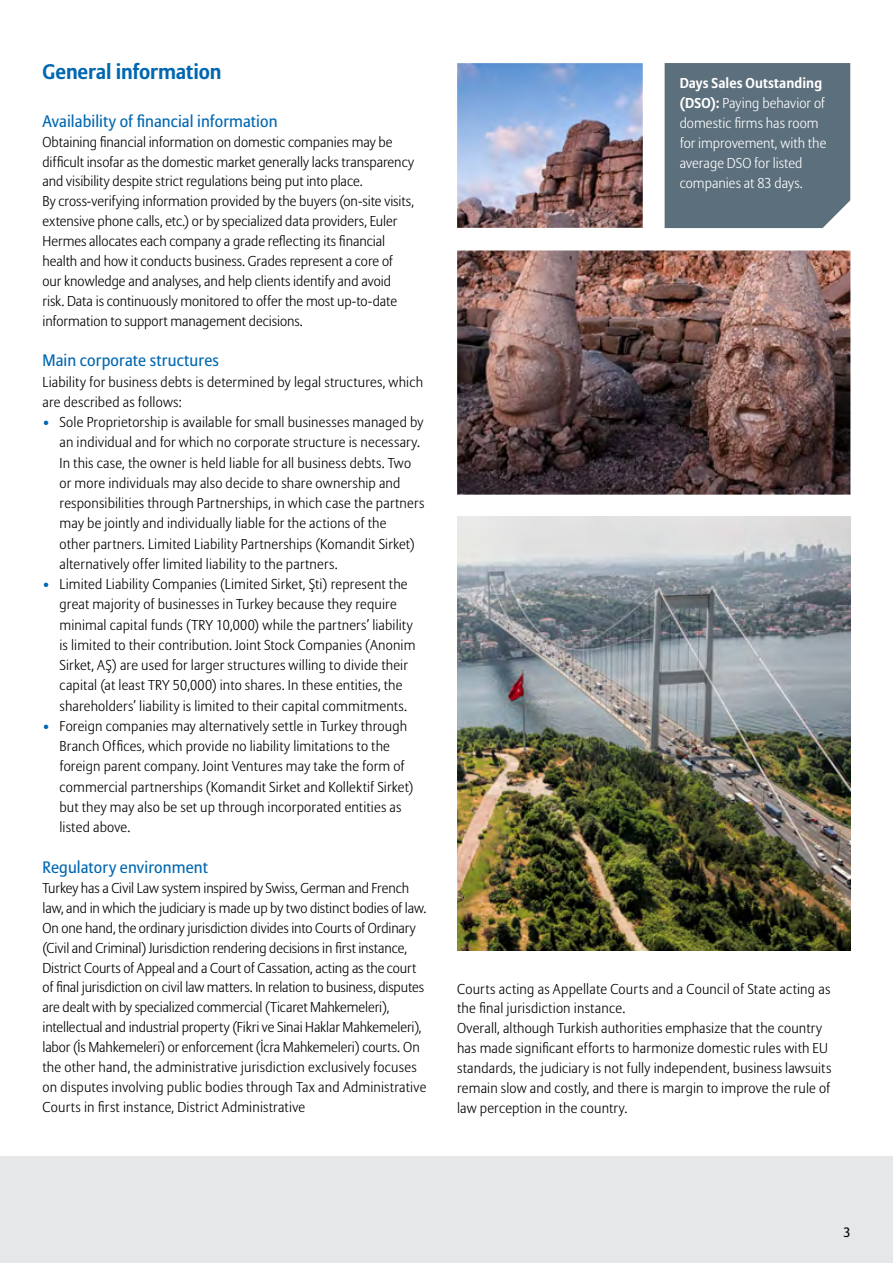
<style>
.page{position:relative;width:893px;height:1263px;background:#fff}
.page>*{position:absolute;margin:0;border:0;box-sizing:border-box;transform-origin:0 0}
.t1{font:700 21px "Allianz Sans";letter-spacing:-.005em;color:#0067b1}
.t2{font:16.5px "Allianz Sans";letter-spacing:.005em;color:#0067b1}
.t3{font:300 14.25px/20px "Allianz Sans";letter-spacing:.005em;color:#000}
.t4{font:300 14.25px/20px "Allianz Sans";letter-spacing:.005em;color:#fff}
.t5{font:13.5px "Allianz Sans";color:#000}
.s1{font-weight:400;color:#0067b1}
.s2{font-weight:700}
</style>
<div class="page">
<div style="left:0;top:1156px;width:893px;height:107px;background:#e6e7e8"></div>
<img style="left:457px;top:63px;width:393px;height:432px">
<img style="left:457px;top:517px;width:393px;height:433px">
<div style="left:665px;top:63px;width:185px;height:165px;background:#5c6f7c"></div>
<h1 class="t1" style="left:43px;top:58px;width:181px">General information</h1>
<p class="t2" style="left:43px;top:111px;width:237px">Availability of financial information</p>
<p class="t3" style="left:43px;top:132px;width:373px">Obtaining financial information on domestic companies may be difficult insofar as the domestic market generally lacks transparency and visibility despite strict regulations being put into place.<br>By cross-verifying information provided by the buyers (on-site visits, extensive phone calls, etc.) or by specialized data providers, Euler Hermes allocates each company a grade reflecting its financial health and how it conducts business. Grades represent a core of our knowledge and analyses, and help clients identify and avoid risk. Data is continuously monitored to offer the most up-to-date information to support management decisions.</p>
<p class="t2" style="left:43px;top:351px;width:178px">Main corporate structures</p>
<p class="t3" style="left:43px;top:372px;width:382px">Liability for business debts is determined by legal structures, which are described as follows:</p>
<p class="t3" style="left:60px;top:413px;width:366px;text-indent:-17px"><span class="s1">•</span> Sole Proprietorship is available for small businesses managed by an individual and for which no corporate structure is necessary.<br>In this case, the owner is held liable for all business debts. Two or more individuals may also decide to share ownership and responsibilities through Partnerships, in which case the partners may be jointly and individually liable for the actions of the<br>other partners. Limited Liability Partnerships (Komandit Sirket) alternatively offer limited liability to the partners.</p>
<p class="t3" style="left:60px;top:575px;width:357px;text-indent:-17px"><span class="s1">•</span> Limited Liability Companies (Limited Sirket, Şti) represent the great majority of businesses in Turkey because they require minimal capital funds (TRY 10,000) while the partners’ liability is limited to their contribution. Joint Stock Companies (Anonim Sirket, AŞ) are used for larger structures willing to divide their capital (at least TRY 50,000) into shares. In these entities, the shareholders’ liability is limited to their capital commitments.</p>
<p class="t3" style="left:60px;top:716px;width:355px;text-indent:-17px"><span class="s1">•</span> Foreign companies may alternatively settle in Turkey through Branch Offices, which provide no liability limitations to the foreign parent company. Joint Ventures may take the form of commercial partnerships (Komandit Sirket and Kollektif Sirket) but they may also be set up through incorporated entities as listed above.</p>
<p class="t2" style="left:43px;top:857px;width:167px">Regulatory environment</p>
<p class="t3" style="left:43px;top:879px;width:385px">Turkey has a Civil Law system inspired by Swiss, German and French law, and in which the judiciary is made up by two distinct bodies of law.<br>On one hand, the ordinary jurisdiction divides into Courts of Ordinary (Civil and Criminal) Jurisdiction rendering decisions in first instance, District Courts of Appeal and a Court of Cassation, acting as the court of final jurisdiction on civil law matters. In relation to business, disputes are dealt with by specialized commercial (Ticaret Mahkemeleri), intellectual and industrial property (Fikri ve Sinai Haklar Mahkemeleri), labor (İs Mahkemeleri) or enforcement (İcra Mahkemeleri) courts. On the other hand, the administrative jurisdiction exclusively focuses on disputes involving public bodies through Tax and Administrative Courts in first instance, District Administrative</p>
<p class="t4" style="left:680px;top:74px;width:148px"><span class="s2">Days Sales Outstanding (DSO):</span> Paying behavior of domestic firms has room for improvement, with the average DSO for listed companies at 83 days.</p>
<p class="t3" style="left:457px;top:979px;width:376px">Courts acting as Appellate Courts and a Council of State acting as the final jurisdiction instance.<br>Overall, although Turkish authorities emphasize that the country has made significant efforts to harmonize domestic rules with EU standards, the judiciary is not fully independent, business lawsuits remain slow and costly, and there is margin to improve the rule of law perception in the country.</p>
<p class="t5" style="left:843px;top:1224px;width:9px">3</p>
</div>
